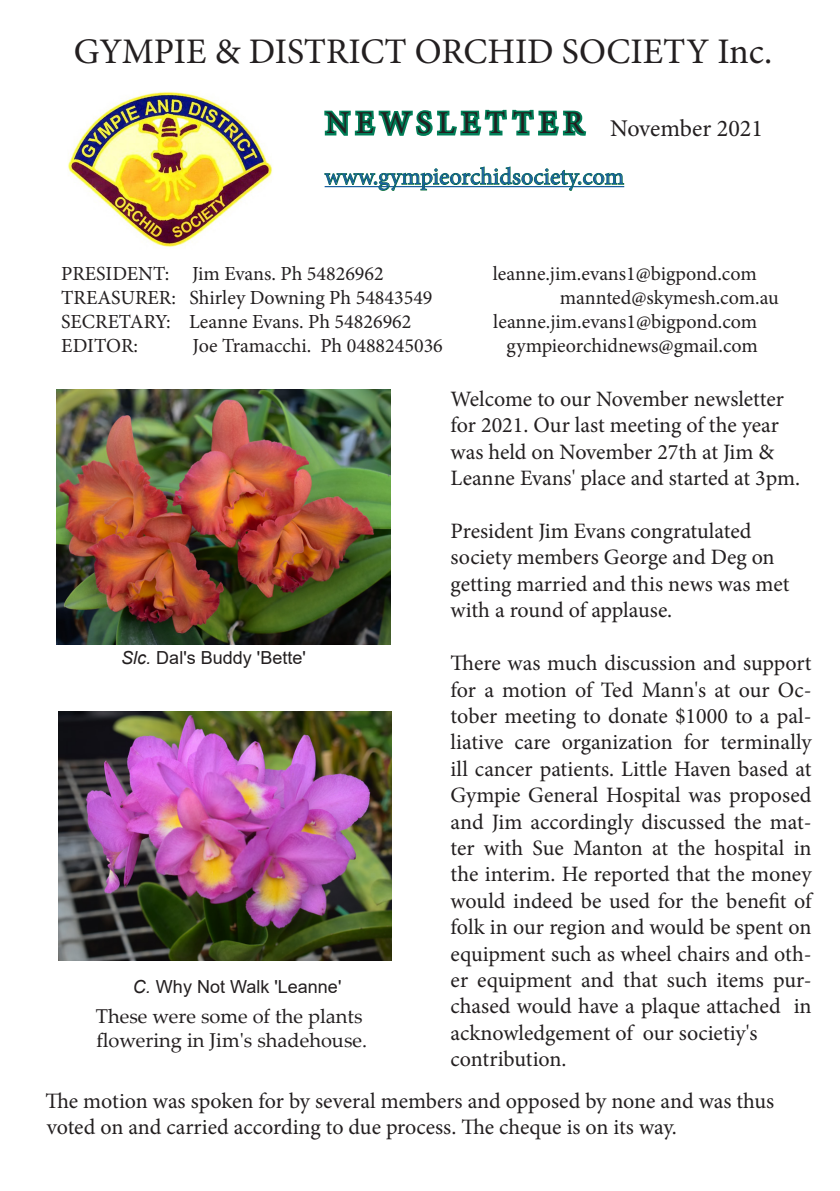
<style>
.page{position:relative;width:840px;height:1191px;background:#fff}
.page>*{position:absolute;margin:0;border:0;box-sizing:border-box;transform-origin:0 0}
.t1{font:36px "Minion Pro";color:#231f20}
.t2{font:32px "Minion Pro";letter-spacing:.2em;color:#231f20}
.t3{font:24px "Minion Pro";color:#175d9e}
.t4{font:24px "Minion Pro";color:#231f20}
.t5{font:22px/26.4px "Minion Pro";letter-spacing:-.005em;color:#231f20}
.t6{font:20px "Minion Pro";color:#231f20}
.t7{font:20px/24px "Palatino Linotype";color:#231f20}
.t8{font:18px "Arial";color:#231f20}
.s1{font-style:italic}
</style>
<div class="page">
<img style="left:68px;top:92px;width:204px;height:155px">
<svg style="left:324px;top:109px;width:263px;height:27px"></svg>
<svg style="left:324px;top:166px;width:300px;height:25px"></svg>
<img style="left:57px;top:390px;width:333px;height:254px">
<img style="left:58px;top:711px;width:334px;height:249px">
<h1 class="t1" style="left:74px;top:28px;width:699px">GYMPIE &amp; DISTRICT ORCHID SOCIETY Inc.</h1>
<h2 class="t2" style="left:325px;top:102px;width:259px">NEWSLETTER</h2>
<p class="t4" style="left:609px;top:112px;width:154px">November 2021</p>
<p class="t3" style="left:324px;top:160px;width:301px">www.gympieorchidsociety.com</p>
<p class="t6" style="left:61px;top:260px;width:324px">PRESIDENT: Jim Evans. Ph 54826962</p>
<p class="t6" style="left:492px;top:260px;width:265px">leanne.jim.evans1@bigpond.com</p>
<p class="t6" style="left:61px;top:284px;width:372px">TREASURER: Shirley Downing Ph 54843549</p>
<p class="t6" style="left:559px;top:284px;width:220px">mannted@skymesh.com.au</p>
<p class="t6" style="left:61px;top:308px;width:351px">SECRETARY: Leanne Evans. Ph 54826962</p>
<p class="t6" style="left:493px;top:308px;width:265px">leanne.jim.evans1@bigpond.com</p>
<p class="t6" style="left:61px;top:332px;width:78px">EDITOR:</p>
<p class="t6" style="left:192px;top:332px;width:252px">Joe Tramacchi. Ph 0488245036</p>
<p class="t6" style="left:506px;top:332px;width:253px">gympieorchidnews@gmail.com</p>
<p class="t5" style="left:450px;top:386px;width:351px">Welcome to our November newsletter for 2021. Our last meeting of the year was held on November 27th at Jim &amp; Leanne Evans' place and started at 3pm.</p>
<p class="t5" style="left:450px;top:518px;width:302px">President Jim Evans congratulated</p>
<p class="t5" style="left:450px;top:544px;width:340px">society members George and Deg on getting married and this news was met with a round of applause.</p>
<p class="t5" style="left:450px;top:650px;width:362px;text-align:justify">There was much discussion and support for a motion of Ted Mann's at our Oc&shy;tober meeting to donate $1000 to a pal&shy;liative care organization for terminally ill cancer patients. Little Haven based at Gympie General Hospital was proposed and Jim accordingly discussed the mat&shy;ter with Sue Manton at the hospital in the interim. He reported that the money would indeed be used for the benefit of folk in our region and would be spent on equipment such as wheel chairs and oth&shy;er equipment and that such items pur&shy;chased would have a plaque attached in acknowledgement of our societiy's</p>
<p class="t5" style="left:450px;top:1046px;width:117px">contribution.</p>
<p class="t8" style="left:121px;top:645px;width:186px"><span class="s1">Slc.</span> Dal's Buddy 'Bette'</p>
<p class="t8" style="left:133px;top:974px;width:210px"><span class="s1">C.</span> Why Not Walk 'Leanne'</p>
<p class="t7" style="left:96px;top:1003px;width:272px">These were some of the plants flowering in Jim's shadehouse.</p>
<p class="t5" style="left:45px;top:1087px;width:730px">The motion was spoken for by several members and opposed by none and was thus voted on and carried according to due process. The cheque is on its way.</p>
</div>
